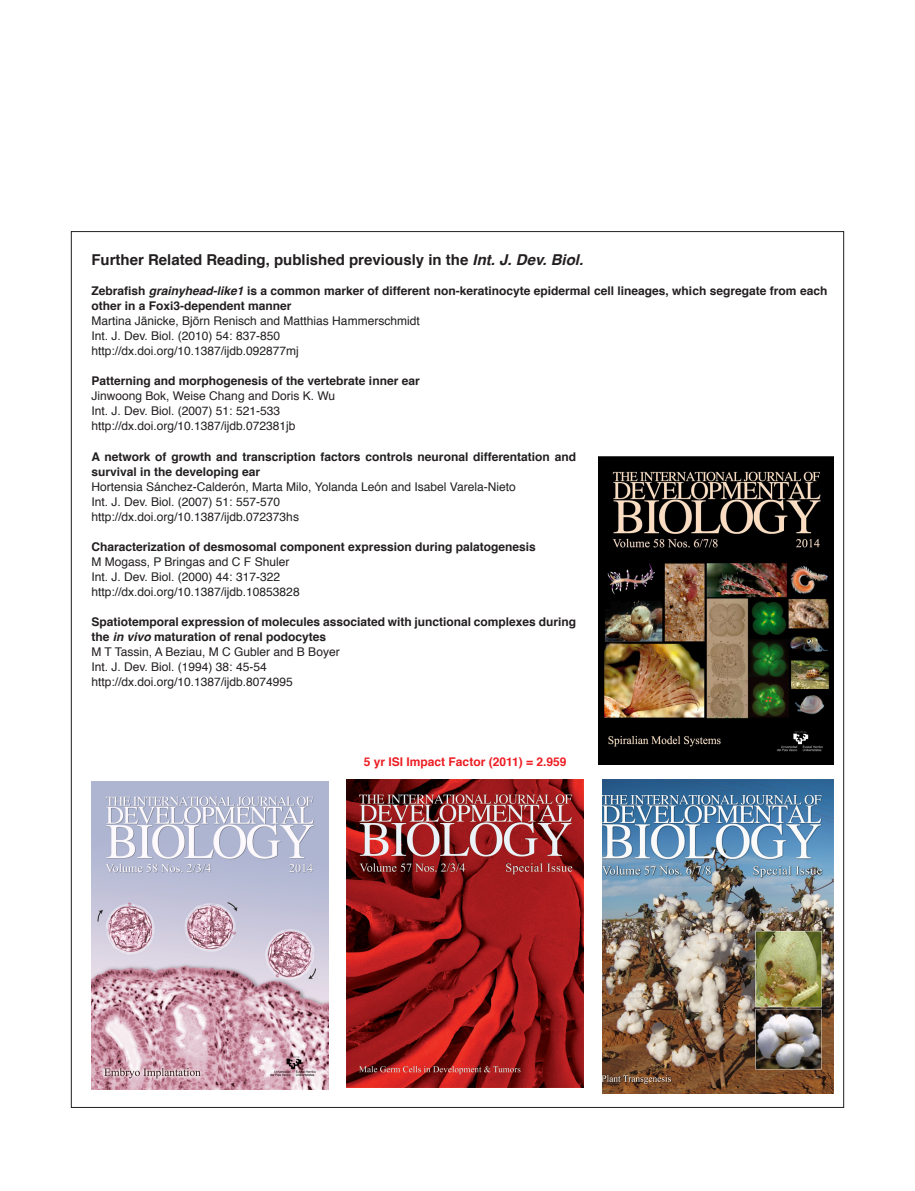
<style>
.page{position:relative;width:915px;height:1191px;background:#fff}
.page>*{position:absolute;margin:0;border:0;box-sizing:border-box;transform-origin:0 0}
._0-TitleSmall-2{font:700 15px "Helvetica";color:#231f20}
._0-RelatedArticles{font:12px "Helvetica";color:#231f20}
._0-RelatedArticles-2{font:700 12px/15px "Helvetica";color:#231f20}
._0-TitleSmall-2-2{font:700 12px "Helvetica";color:#ee1d23}
.s1{font-style:italic}
</style>
<div class="page">
<img style="left:91px;top:781px;width:237px;height:308px">
<img style="left:346px;top:779px;width:237px;height:308px">
<img style="left:602px;top:779px;width:231px;height:314px">
<img style="left:598px;top:457px;width:235px;height:308px">
<p class="_0-TitleSmall-2" style="left:91px;top:248px;width:493px">Further Related Reading, published previously in the <span class="s1">Int. J. Dev. Biol.</span></p>
<p class="_0-RelatedArticles-2" style="left:91px;top:284px;width:737px">Zebrafish <span class="s1">grainyhead-like1</span> is a common marker of different non-keratinocyte epidermal cell lineages, which segregate from each other in a Foxi3-dependent manner</p>
<p class="_0-RelatedArticles" style="left:91px;top:312px;width:330px">Martina Jänicke, Björn Renisch and Matthias Hammerschmidt</p>
<p class="_0-RelatedArticles" style="left:91px;top:327px;width:190px">Int. J. Dev. Biol. (2010) 54: 837-850</p>
<p class="_0-RelatedArticles" style="left:91px;top:342px;width:209px">http://dx.doi.org/10.1387/ijdb.092877mj</p>
<p class="_0-RelatedArticles-2" style="left:91px;top:374px;width:330px">Patterning and morphogenesis of the vertebrate inner ear</p>
<p class="_0-RelatedArticles" style="left:91px;top:387px;width:245px">Jinwoong Bok, Weise Chang and Doris K. Wu</p>
<p class="_0-RelatedArticles" style="left:91px;top:402px;width:190px">Int. J. Dev. Biol. (2007) 51: 521-533</p>
<p class="_0-RelatedArticles" style="left:91px;top:417px;width:206px">http://dx.doi.org/10.1387/ijdb.072381jb</p>
<p class="_0-RelatedArticles-2" style="left:91px;top:449px;width:486px">A network of growth and transcription factors controls neuronal differentation and survival in the developing ear</p>
<p class="_0-RelatedArticles" style="left:91px;top:477px;width:426px">Hortensia Sánchez-Calderón, Marta Milo, Yolanda León and Isabel Varela-Nieto</p>
<p class="_0-RelatedArticles" style="left:91px;top:492px;width:190px">Int. J. Dev. Biol. (2007) 51: 557-570</p>
<p class="_0-RelatedArticles" style="left:91px;top:507px;width:209px">http://dx.doi.org/10.1387/ijdb.072373hs</p>
<p class="_0-RelatedArticles-2" style="left:91px;top:539px;width:446px">Characterization of desmosomal component expression during palatogenesis</p>
<p class="_0-RelatedArticles" style="left:91px;top:552px;width:199px">M Mogass, P Bringas and C F Shuler</p>
<p class="_0-RelatedArticles" style="left:91px;top:567px;width:190px">Int. J. Dev. Biol. (2000) 44: 317-322</p>
<p class="_0-RelatedArticles" style="left:91px;top:582px;width:210px">http://dx.doi.org/10.1387/ijdb.10853828</p>
<p class="_0-RelatedArticles-2" style="left:91px;top:614px;width:486px">Spatiotemporal expression of molecules associated with junctional complexes during the <span class="s1">in vivo</span> maturation of renal podocytes</p>
<p class="_0-RelatedArticles" style="left:91px;top:642px;width:250px">M T Tassin, A Beziau, M C Gubler and B Boyer</p>
<p class="_0-RelatedArticles" style="left:91px;top:657px;width:177px">Int. J. Dev. Biol. (1994) 38: 45-54</p>
<p class="_0-RelatedArticles" style="left:91px;top:672px;width:203px">http://dx.doi.org/10.1387/ijdb.8074995</p>
<p class="_0-TitleSmall-2-2" style="left:364px;top:752px;width:204px">5 yr ISI Impact Factor (2011) = 2.959</p>
</div>
